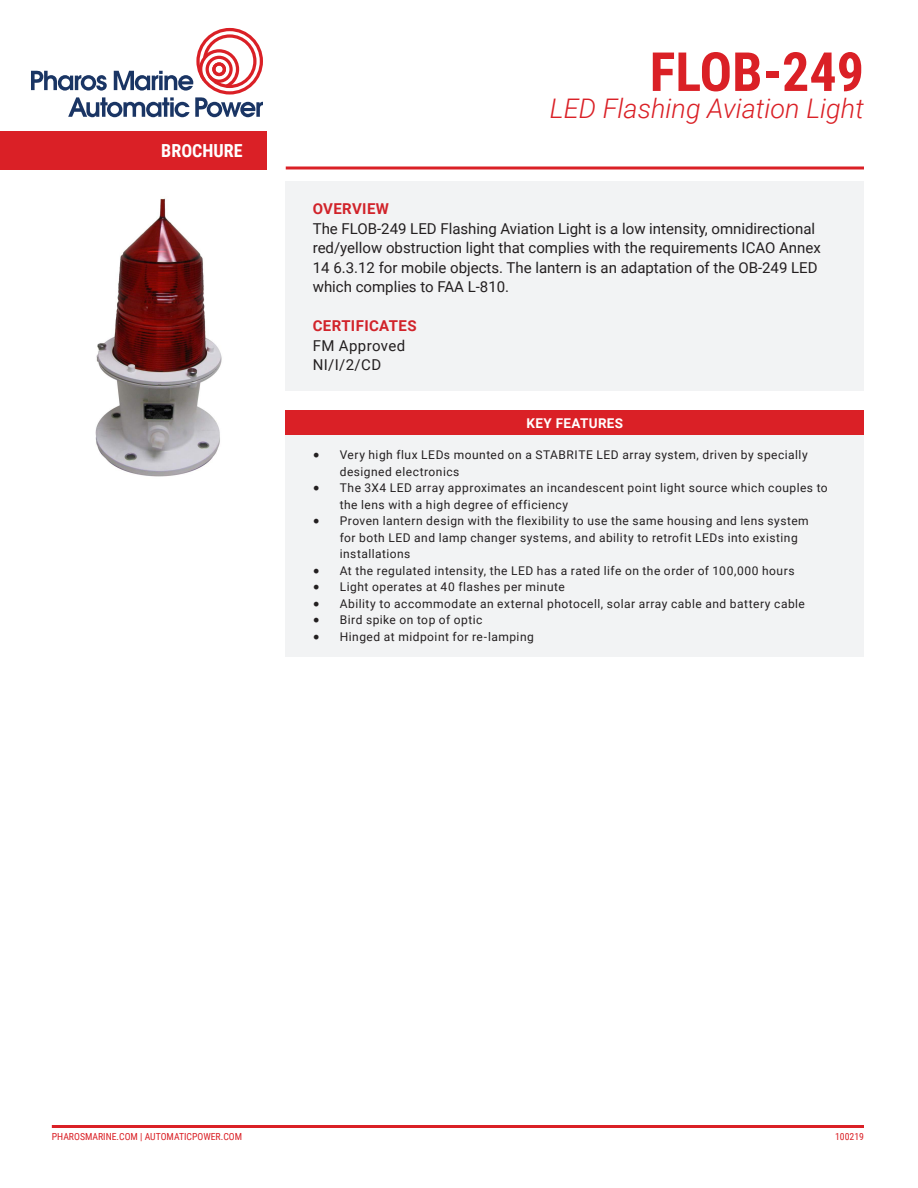
<style>
.page{position:relative;width:918px;height:1188px;background:#fff}
.page>*{position:absolute;margin:0;border:0;box-sizing:border-box;transform-origin:0 0}
.t1{font:700 54px "Roboto Condensed";color:#da2026}
.t2{font:italic 300 27px "Roboto";color:#da2026}
.t3{font:700 18px "Roboto Condensed";color:#fff}
.CERTS{font:15px/19.5px "Roboto";color:#231f20}
.Overview{font:700 15px "Roboto";letter-spacing:.025em;color:#d1232a}
.Overview-2{font:15px "Roboto";letter-spacing:.025em;color:#231f20}
.t4{font:700 13.5px "Roboto";letter-spacing:.025em;color:#fff}
.t5{font:12px/16.5px "Roboto";letter-spacing:.04em;color:#231f20}
.t6{font:9.75px "Roboto Condensed";color:#da2026}
.s1{font-family:"Minion Pro";font-size:18px}
</style>
<div class="page">
<div style="left:0;top:131px;width:267px;height:39px;background:#da2026"></div>
<svg style="left:286px;top:166px;width:578px;height:4px;background:#e3575c"></svg>
<svg style="left:31px;top:28px;width:232px;height:89px"></svg>
<hr style="left:52px;top:1125px;width:812px;height:3px;background:#da2026">
<img style="left:95px;top:198px;width:127px;height:279px">
<div style="left:286px;top:181px;width:578px;height:210px;background:#f2f3f4"></div>
<div style="left:286px;top:410px;width:578px;height:25px;background:#da2026"></div>
<div style="left:286px;top:435px;width:578px;height:222px;background:#f2f3f4"></div>
<p class="t3" style="left:161px;top:138px;width:83px">BROCHURE</p>
<p class="t1" style="left:650px;top:34px;width:216px">FLOB-249</p>
<p class="t2" style="left:550px;top:89px;width:315px">LED Flashing Aviation Light</p>
<p class="Overview" style="left:313px;top:198px;width:78px">OVERVIEW</p>
<p class="CERTS" style="left:313px;top:218px;width:510px">The FLOB‐249 LED Flashing Aviation Light is a low intensity, omnidirectional red/yellow obstruction light that complies with the requirements ICAO Annex 14 6.3.12 for mobile objects. The lantern is an adaptation of the OB‐249 LED which complies to FAA L‐810.</p>
<p class="Overview" style="left:313px;top:315px;width:105px">CERTIFICATES</p>
<p class="Overview-2" style="left:313px;top:335px;width:94px">FM Approved</p>
<p class="Overview-2" style="left:313px;top:354px;width:70px">NI/I/2/CD</p>
<p class="t4" style="left:527px;top:414px;width:98px">KEY FEATURES</p>
<p class="t5" style="left:340px;top:446px;width:469px;text-indent:-27px"><span class="s1">•</span> Very high flux LEDs mounted on a STABRITE LED array system, driven by specially designed electronics</p>
<p class="t5" style="left:340px;top:479px;width:489px;text-indent:-27px"><span class="s1">•</span> The 3X4 LED array approximates an incandescent point light source which couples to the lens with a high degree of efficiency</p>
<p class="t5" style="left:340px;top:512px;width:471px;text-indent:-27px"><span class="s1">•</span> Proven lantern design with the flexibility to use the same housing and lens system for both LED and lamp changer systems, and ability to retrofit LEDs into existing installations</p>
<p class="t5" style="left:313px;top:562px;width:483px"><span class="s1">•</span> At the regulated intensity, the LED has a rated life on the order of 100,000 hours</p>
<p class="t5" style="left:313px;top:578px;width:254px"><span class="s1">•</span> Light operates at 40 flashes per minute</p>
<p class="t5" style="left:313px;top:595px;width:494px"><span class="s1">•</span> Ability to accommodate an external photocell, solar array cable and battery cable</p>
<p class="t5" style="left:313px;top:611px;width:171px"><span class="s1">•</span> Bird spike on top of optic</p>
<p class="t5" style="left:313px;top:628px;width:223px"><span class="s1">•</span> Hinged at midpoint for re‐lamping</p>
<p class="t6" style="left:52px;top:1130px;width:192px">PHAROSMARINE.COM | AUTOMATICPOWER.COM</p>
<p class="t6" style="left:835px;top:1130px;width:30px">100219</p>
</div>
